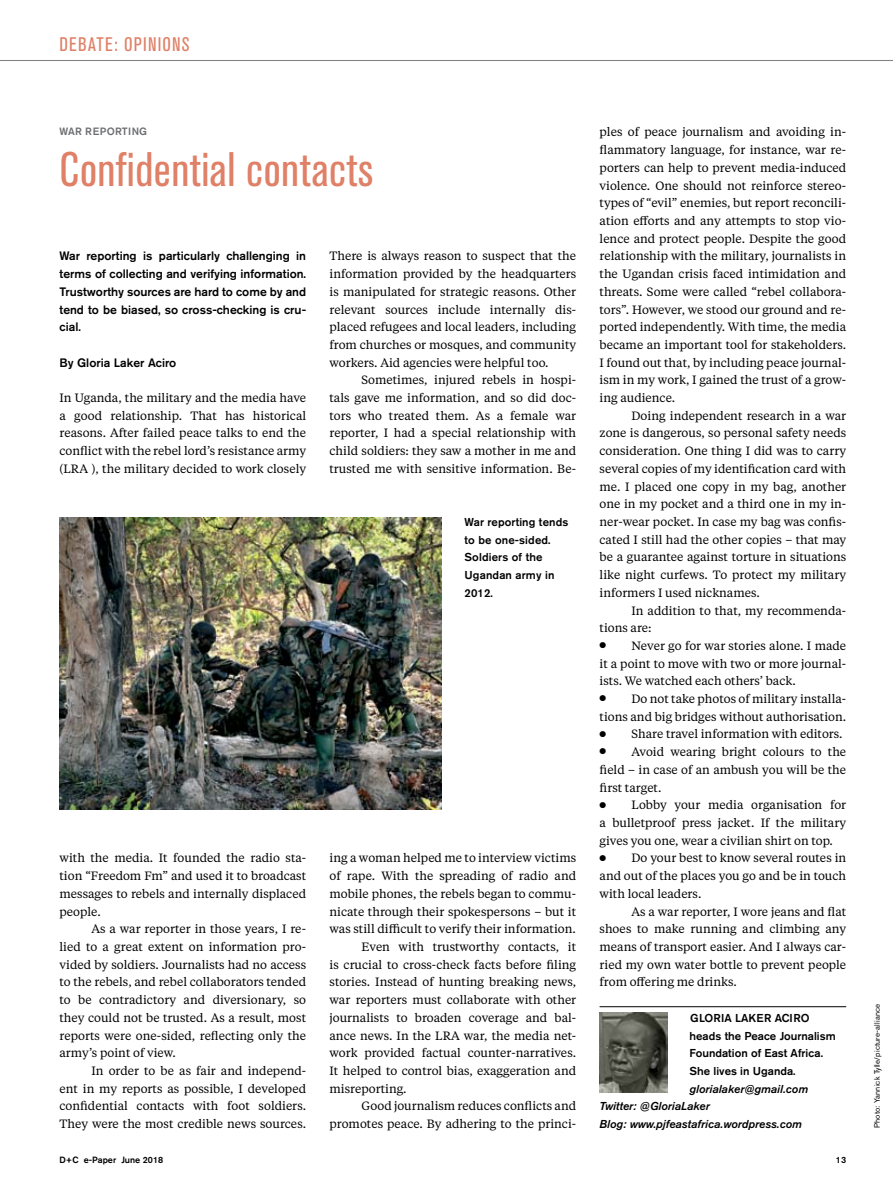
<style>
.page{position:relative;width:893px;height:1191px;background:#fff}
.page>*{position:absolute;margin:0;border:0;box-sizing:border-box;transform-origin:0 0}
.t1{font:condensed 48px "Akzidenz Grotesk BE";letter-spacing:.01em;color:#df8067}
.t2{font:condensed 19.5px "Akzidenz Grotesk BE";letter-spacing:.06em;color:#df8067}
.t3{font:500 12.15px/17.7px "Akzidenz Grotesk BE";color:#000;text-align:justify}
.t4{font:12px/17.7px "Tiempos Text";color:#000;text-align:justify}
.t5{font:500 11.4px/17.7px "Akzidenz Grotesk BE";color:#000}
.t6{font:italic 500 11.4px "Akzidenz Grotesk BE";color:#000}
.t7{font:500 10.5px "Akzidenz Grotesk BE";letter-spacing:.015em;color:#6d6e71}
.t8{font:500 9px "Akzidenz Grotesk BE";color:#000}
.t9{font:7.8px "Akzidenz Grotesk BE";letter-spacing:.02em;color:#000}
</style>
<div class="page">
<hr style="left:0;top:60px;width:893px;height:1px;background:#808285">
<hr style="left:600px;top:1006px;width:246px;height:1px;background:#000">
<img style="left:600px;top:1013px;width:67px;height:79px">
<img style="left:60px;top:517px;width:381px;height:292px">
<p class="t2" style="left:60px;top:33px;width:132px">Debate: opinions</p>
<p class="t7" style="left:60px;top:125px;width:89px">War reporting</p>
<p class="t1" style="left:60px;top:142px;width:315px">Confidential contacts</p>
<p class="t3" style="left:60px;top:247px;width:248px">War reporting is particularly challenging in terms of collecting and verifying information.<br>Trustworthy sources are hard to come by and tend to be biased, so cross-checking is cru&shy;cial.</p>
<p class="t3" style="left:60px;top:353px;width:118px">By Gloria Laker Aciro</p>
<p class="t4" style="left:60px;top:388px;width:248px">In Uganda, the military and the media have a good relationship. That has historical reasons. After failed peace talks to end the conflict with the rebel lord’s resistance army (LRA ), the military decided to work closely</p>
<p class="t4" style="left:330px;top:247px;width:248px">There is always reason to suspect that the</p>
<p class="t4" style="left:330px;top:264px;width:248px">information provided by the headquarters</p>
<p class="t4" style="left:330px;top:282px;width:248px">is manipulated for strategic reasons. Other</p>
<p class="t4" style="left:330px;top:300px;width:248px">relevant sources include internally dis-</p>
<p class="t4" style="left:330px;top:317px;width:248px">placed refugees and local leaders, including</p>
<p class="t4" style="left:330px;top:335px;width:248px">from churches or mosques, and community</p>
<p class="t4" style="left:330px;top:353px;width:221px">workers. Aid agencies were helpful too.</p>
<p class="t4" style="left:361px;top:371px;width:216px">Sometimes, injured rebels in hospi-</p>
<p class="t4" style="left:330px;top:388px;width:248px">tals gave me information, and so did doc-</p>
<p class="t4" style="left:330px;top:406px;width:248px">tors who treated them. As a female war</p>
<p class="t4" style="left:330px;top:424px;width:248px">reporter, I had a special relationship with</p>
<p class="t4" style="left:330px;top:441px;width:248px">child soldiers: they saw a mother in me and</p>
<p class="t4" style="left:330px;top:459px;width:248px">trusted me with sensitive information. Be-</p>
<p class="t5" style="left:465px;top:513px;width:105px">War reporting tends to be one-sided.<br>Soldiers of the<br>Ugandan army in<br>2012.</p>
<p class="t4" style="left:60px;top:848px;width:248px">with the media. It founded the radio sta-</p>
<p class="t4" style="left:60px;top:866px;width:248px">tion “Freedom Fm” and used it to broadcast</p>
<p class="t4" style="left:60px;top:884px;width:248px">messages to rebels and internally displaced</p>
<p class="t4" style="left:60px;top:902px;width:43px">people.</p>
<p class="t4" style="left:91px;top:919px;width:216px">As a war reporter in those years, I re-</p>
<p class="t4" style="left:60px;top:937px;width:248px">lied to a great extent on information pro-</p>
<p class="t4" style="left:60px;top:955px;width:248px">vided by soldiers. Journalists had no access</p>
<p class="t4" style="left:60px;top:972px;width:248px">to the rebels, and rebel collaborators tended</p>
<p class="t4" style="left:60px;top:990px;width:248px">to be contradictory and diversionary, so</p>
<p class="t4" style="left:60px;top:1008px;width:248px">they could not be trusted. As a result, most</p>
<p class="t4" style="left:60px;top:1025px;width:248px">reports were one-sided, reflecting only the</p>
<p class="t4" style="left:60px;top:1043px;width:118px">army’s point of view.</p>
<p class="t4" style="left:91px;top:1061px;width:216px">In order to be as fair and independ-</p>
<p class="t4" style="left:60px;top:1079px;width:248px">ent in my reports as possible, I developed</p>
<p class="t4" style="left:60px;top:1096px;width:248px">confidential contacts with foot soldiers.</p>
<p class="t4" style="left:60px;top:1114px;width:248px">They were the most credible news sources.</p>
<p class="t4" style="left:330px;top:848px;width:248px">ing a woman helped me to interview victims</p>
<p class="t4" style="left:330px;top:866px;width:248px">of rape. With the spreading of radio and</p>
<p class="t4" style="left:330px;top:884px;width:248px">mobile phones, the rebels began to commu-</p>
<p class="t4" style="left:330px;top:902px;width:248px">nicate through their spokespersons – but it</p>
<p class="t4" style="left:330px;top:919px;width:248px">was still difficult to verify their information.</p>
<p class="t4" style="left:361px;top:937px;width:216px">Even with trustworthy contacts, it</p>
<p class="t4" style="left:330px;top:955px;width:248px">is crucial to cross-check facts before filing</p>
<p class="t4" style="left:330px;top:972px;width:248px">stories. Instead of hunting breaking news,</p>
<p class="t4" style="left:330px;top:990px;width:248px">war reporters must collaborate with other</p>
<p class="t4" style="left:330px;top:1008px;width:248px">journalists to broaden coverage and bal-</p>
<p class="t4" style="left:330px;top:1025px;width:248px">ance news. In the LRA war, the media net-</p>
<p class="t4" style="left:330px;top:1043px;width:248px">work provided factual counter-narratives.</p>
<p class="t4" style="left:330px;top:1061px;width:248px">It helped to control bias, exaggeration and</p>
<p class="t4" style="left:330px;top:1079px;width:79px">misreporting.</p>
<p class="t4" style="left:361px;top:1096px;width:216px">Good journalism reduces conflicts and</p>
<p class="t4" style="left:330px;top:1114px;width:248px">promotes peace. By adhering to the princi-</p>
<p class="t4" style="left:600px;top:123px;width:248px">ples of peace journalism and avoiding in-</p>
<p class="t4" style="left:600px;top:140px;width:248px">flammatory language, for instance, war re-</p>
<p class="t4" style="left:600px;top:158px;width:248px">porters can help to prevent media-induced</p>
<p class="t4" style="left:600px;top:176px;width:248px">violence. One should not reinforce stereo-</p>
<p class="t4" style="left:600px;top:194px;width:248px">types of “evil” enemies, but report reconcili-</p>
<p class="t4" style="left:600px;top:211px;width:248px">ation efforts and any attempts to stop vio-</p>
<p class="t4" style="left:600px;top:229px;width:248px">lence and protect people. Despite the good</p>
<p class="t4" style="left:600px;top:247px;width:248px">relationship with the military, journalists in</p>
<p class="t4" style="left:600px;top:264px;width:248px">the Ugandan crisis faced intimidation and</p>
<p class="t4" style="left:600px;top:282px;width:248px">threats. Some were called “rebel collabora-</p>
<p class="t4" style="left:600px;top:300px;width:248px">tors”. However, we stood our ground and re-</p>
<p class="t4" style="left:600px;top:317px;width:248px">ported independently. With time, the media</p>
<p class="t4" style="left:600px;top:335px;width:248px">became an important tool for stakeholders.</p>
<p class="t4" style="left:600px;top:353px;width:248px">I found out that, by including peace journal-</p>
<p class="t4" style="left:600px;top:371px;width:248px">ism in my work, I gained the trust of a grow-</p>
<p class="t4" style="left:600px;top:388px;width:77px">ing audience.</p>
<p class="t4" style="left:631px;top:406px;width:216px">Doing independent research in a war</p>
<p class="t4" style="left:600px;top:424px;width:248px">zone is dangerous, so personal safety needs</p>
<p class="t4" style="left:600px;top:441px;width:248px">consideration. One thing I did was to carry</p>
<p class="t4" style="left:600px;top:459px;width:248px">several copies of my identification card with</p>
<p class="t4" style="left:600px;top:477px;width:248px">me. I placed one copy in my bag, another</p>
<p class="t4" style="left:600px;top:494px;width:248px">one in my pocket and a third one in my in-</p>
<p class="t4" style="left:600px;top:512px;width:248px">ner-wear pocket. In case my bag was confis-</p>
<p class="t4" style="left:600px;top:530px;width:248px">cated I still had the other copies – that may</p>
<p class="t4" style="left:600px;top:548px;width:248px">be a guarantee against torture in situations</p>
<p class="t4" style="left:600px;top:565px;width:248px">like night curfews. To protect my military</p>
<p class="t4" style="left:600px;top:583px;width:162px">informers I used nicknames.</p>
<p class="t4" style="left:631px;top:601px;width:216px">In addition to that, my recommenda-</p>
<p class="t4" style="left:600px;top:618px;width:53px">tions are:</p>
<p class="t4" style="left:600px;top:636px;width:248px">● Never go for war stories alone. I made it a point to move with two or more journal&shy;ists. We watched each others’ back.</p>
<p class="t4" style="left:600px;top:689px;width:248px">● Do not take photos of military installa&shy;tions and big bridges without authorisation.</p>
<p class="t4" style="left:600px;top:725px;width:245px">● Share travel information with editors.</p>
<p class="t4" style="left:600px;top:742px;width:248px">● Avoid wearing bright colours to the field – in case of an ambush you will be the first target.</p>
<p class="t4" style="left:600px;top:795px;width:248px">● Lobby your media organisation for a bulletproof press jacket. If the military gives you one, wear a civilian shirt on top.</p>
<p class="t4" style="left:600px;top:848px;width:248px">● Do your best to know several routes in</p>
<p class="t4" style="left:600px;top:866px;width:248px">and out of the places you go and be in touch</p>
<p class="t4" style="left:600px;top:884px;width:103px">with local leaders.</p>
<p class="t4" style="left:631px;top:902px;width:216px">As a war reporter, I wore jeans and flat</p>
<p class="t4" style="left:600px;top:919px;width:248px">shoes to make running and climbing any</p>
<p class="t4" style="left:600px;top:937px;width:248px">means of transport easier. And I always car-</p>
<p class="t4" style="left:600px;top:955px;width:248px">ried my own water bottle to prevent people</p>
<p class="t4" style="left:600px;top:972px;width:139px">from offering me drinks.</p>
<p class="t5" style="left:690px;top:1008px;width:121px">Gloria Laker Aciro</p>
<p class="t5" style="left:690px;top:1026px;width:148px">heads the Peace Journalism</p>
<p class="t5" style="left:690px;top:1044px;width:135px">Foundation of East Africa.</p>
<p class="t5" style="left:690px;top:1061px;width:108px">She lives in Uganda.</p>
<p class="t6" style="left:690px;top:1082px;width:120px">glorialaker@gmail.com</p>
<p class="t6" style="left:600px;top:1099px;width:112px">Twitter: @GloriaLaker</p>
<p class="t6" style="left:600px;top:1117px;width:204px">Blog: www.pjfeastafrica.wordpress.com</p>
<p class="t8" style="left:60px;top:1154px;width:105px">D+C e-Paper June 2018</p>
<p class="t8" style="left:836px;top:1154px;width:12px">13</p>
<p class="t9" style="left:872px;top:1128px;width:126px;rotate:-90deg">Photo: Yannick Tylle/picture-alliance</p>
</div>
